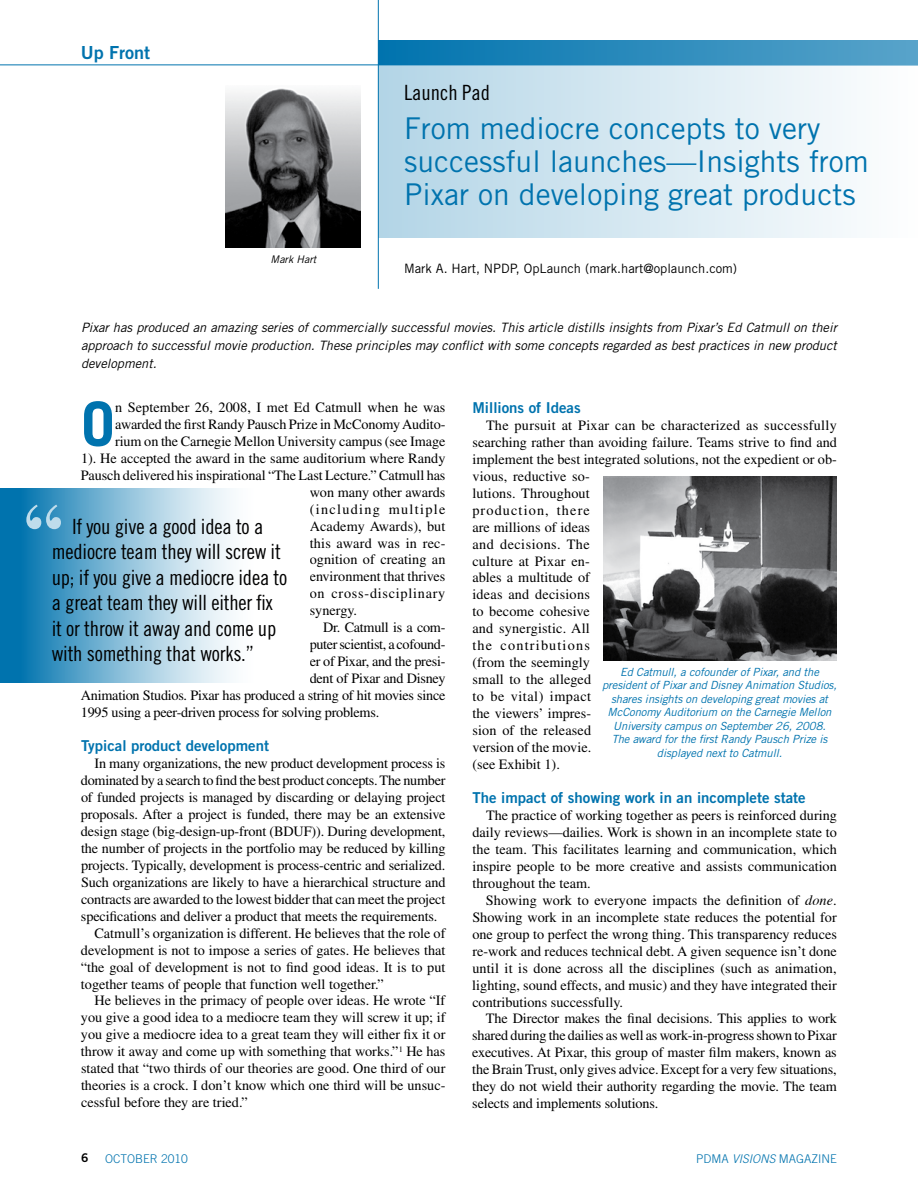
<style>
.page{position:relative;width:918px;height:1188px;background:#fff}
.page>*{position:absolute;margin:0;border:0;box-sizing:border-box;transform-origin:0 0}
.t1{font:700 75.6px "Bodoni BT";color:#bfdceb}
.t2{font:700 61.2px "Trade Gothic";color:#0073ae}
.t3{font:30px/33px "Trade Gothic";color:#0073ae}
.t4{font:21px/25.5px "Trade Gothic Cond Eighteen";letter-spacing:-.01em;color:#000}
.t5{font:18px "Trade Gothic Bold Two";color:#0073ae}
.t6{font:15px "Trade Gothic Bold Two";color:#0073ae}
.t7{font:14.25px/17px "Times";color:#000;text-align:justify}
.t8{font:14.25px "Times";letter-spacing:-.02em;color:#000}
.t9{font:14.25px "Times";letter-spacing:-.025em;color:#000}
.t10{font:14.25px "Times";letter-spacing:.05em;color:#000}
.t11{font:14.25px "Times";letter-spacing:.09em;color:#000}
.t12{font:italic 12.9px/18px "Trade Gothic";color:#000;text-align:justify}
.t13{font:12.9px "Trade Gothic";color:#000}
.t14{font:300 12px "Trade Gothic";color:#0073ae}
.t15{font:12px "Trade Gothic Bold Two";color:#000}
.t16{font:italic 11.25px/13.5px "Trade Gothic";letter-spacing:-.01em;color:#0073ae;text-align:center}
.t17{font:italic 10.5px "Trade Gothic";color:#000}
.s1{font-style:italic}
</style>
<div class="page">
<div style="left:378px;top:64px;width:540px;height:174px;background:linear-gradient(to right,#b2d5e6,#fefefe)"></div>
<hr style="left:378px;top:0;width:1px;height:289px;background:#0073ae">
<hr style="left:0;top:64px;width:918px;height:1px;background:#0073ae">
<img style="left:226px;top:88px;width:135px;height:160px">
<div style="left:378px;top:40px;width:540px;height:24px;background:linear-gradient(to right,#0073ae,#58a4ca)"></div>
<svg style="left:0;top:488px;width:232px;height:194px;background:#7db8d5"></svg>
<img style="left:603px;top:477px;width:234px;height:183px">
<p class="t5" style="left:81px;top:41px;width:71px">Up Front</p>
<p class="t17" style="left:271px;top:253px;width:47px">Mark Hart</p>
<h3 class="t4" style="left:404px;top:80px;width:88px">Launch Pad</h3>
<h3 class="t3" style="left:404px;top:111px;width:466px">From mediocre concepts to very successful launches—Insights from<br>Pixar on developing great products</h3>
<p class="t13" style="left:404px;top:261px;width:335px">Mark A. Hart, NPDP, OpLaunch (mark.hart@oplaunch.com)</p>
<p class="t12" style="left:81px;top:318px;width:757px">Pixar has produced an amazing series of commercially successful movies. This article distills insights from Pixar’s Ed Catmull on their approach to successful movie production. These principles may conflict with some concepts regarded as best practices in new product development.</p>
<h2 class="t2" style="left:81px;top:386px;width:36px">O</h2>
<p class="t7" style="left:115px;top:399px;width:332px">n September 26, 2008, I met Ed Catmull when he was</p>
<p class="t7" style="left:115px;top:416px;width:332px">awarded the first Randy Pausch Prize in McConomyAudito-</p>
<p class="t7" style="left:115px;top:433px;width:332px">rium on the Carnegie Mellon University campus (see Image</p>
<p class="t7" style="left:81px;top:450px;width:366px">1). He accepted the award in the same auditorium where Randy</p>
<p class="t7" style="left:81px;top:466px;width:366px">Pausch delivered his inspirational “The Last Lecture.” Catmull has</p>
<p class="t7" style="left:310px;top:483px;width:137px">won many other awards</p>
<p class="t11" style="left:310px;top:501px;width:137px">(including multiple</p>
<p class="t7" style="left:310px;top:517px;width:137px">Academy Awards), but</p>
<p class="t7" style="left:310px;top:534px;width:137px">this award was in rec-</p>
<p class="t7" style="left:310px;top:551px;width:137px">ognition of creating an</p>
<p class="t7" style="left:310px;top:568px;width:137px">environment that thrives</p>
<p class="t10" style="left:310px;top:586px;width:137px">on cross-disciplinary</p>
<p class="t7" style="left:310px;top:602px;width:49px">synergy.</p>
<p class="t8" style="left:323px;top:619px;width:124px">Dr. Catmull is a com-</p>
<p class="t9" style="left:310px;top:636px;width:137px">puter scientist, a cofound-</p>
<p class="t8" style="left:310px;top:653px;width:137px">er of Pixar, and the presi-</p>
<p class="t8" style="left:310px;top:670px;width:137px">dent of Pixar and Disney</p>
<p class="t8" style="left:81px;top:687px;width:366px">Animation Studios. Pixar has produced a string of hit movies since</p>
<p class="t8" style="left:81px;top:704px;width:300px">1995 using a peer-driven process for solving problems.</p>
<p class="t6" style="left:81px;top:737px;width:190px">Typical product development</p>
<p class="t7" style="left:94px;top:755px;width:352px">In many organizations, the new product development process is</p>
<p class="t8" style="left:81px;top:772px;width:366px">dominated by a search to find the best product concepts.The number</p>
<p class="t7" style="left:81px;top:789px;width:366px">of funded projects is managed by discarding or delaying project</p>
<p class="t7" style="left:81px;top:806px;width:366px">proposals. After a project is funded, there may be an extensive</p>
<p class="t7" style="left:81px;top:823px;width:366px">design stage (big-design-up-front (BDUF)). During development,</p>
<p class="t7" style="left:81px;top:840px;width:366px">the number of projects in the portfolio may be reduced by killing</p>
<p class="t7" style="left:81px;top:857px;width:366px">projects. Typically, development is process-centric and serialized.</p>
<p class="t7" style="left:81px;top:874px;width:366px">Such organizations are likely to have a hierarchical structure and</p>
<p class="t7" style="left:81px;top:890px;width:366px">contracts are awarded to the lowest bidder that can meet the project</p>
<p class="t7" style="left:81px;top:907px;width:358px">specifications and deliver a product that meets the requirements.</p>
<p class="t7" style="left:94px;top:924px;width:352px">Catmull’s organization is different. He believes that the role of</p>
<p class="t7" style="left:81px;top:941px;width:366px">development is not to impose a series of gates. He believes that</p>
<p class="t7" style="left:81px;top:958px;width:366px">“the goal of development is not to find good ideas. It is to put</p>
<p class="t7" style="left:81px;top:975px;width:304px">together teams of people that function well together.”</p>
<p class="t7" style="left:94px;top:992px;width:352px">He believes in the primacy of people over ideas. He wrote “If</p>
<p class="t7" style="left:81px;top:1009px;width:366px">you give a good idea to a mediocre team they will screw it up; if</p>
<p class="t7" style="left:81px;top:1026px;width:366px">you give a mediocre idea to a great team they will either fix it or</p>
<p class="t7" style="left:81px;top:1043px;width:366px">throw it away and come up with something that works.”<sup>1</sup> He has</p>
<p class="t7" style="left:81px;top:1060px;width:366px">stated that “two thirds of our theories are good. One third of our</p>
<p class="t7" style="left:81px;top:1077px;width:366px">theories is a crock. I don’t know which one third will be unsuc-</p>
<p class="t7" style="left:81px;top:1094px;width:168px">cessful before they are tried.”</p>
<h1 class="t1" style="left:22px;top:483px;width:44px">“</h1>
<h3 class="t4" style="left:52px;top:513px;width:237px;text-indent:20px">If you give a good idea to a mediocre team they will screw it up; if you give a mediocre idea to a great team they will either fix it or throw it away and come up with something that works.”</h3>
<p class="t6" style="left:472px;top:398px;width:110px">Millions of Ideas</p>
<p class="t7" style="left:472px;top:417px;width:366px;text-align:left;text-indent:14px">The pursuit at Pixar can be characterized as successfully searching rather than avoiding failure. Teams strive to find and implement the best integrated solutions, not the expedient or ob&shy;vious, reductive so-<br>lutions. Throughout<br>production, there<br>are millions of ideas<br>and decisions. The<br>culture at Pixar en-<br>ables a multitude of<br>ideas and decisions<br>to become cohesive<br>and synergistic. All<br>the contributions<br>(from the seemingly<br>small to the alleged<br>to be vital) impact<br>the viewers’ impres-<br>sion of the released<br>version of the movie.<br>(see Exhibit 1).</p>
<p class="t6" style="left:472px;top:789px;width:335px">The impact of showing work in an incomplete state</p>
<p class="t7" style="left:472px;top:807px;width:366px;text-indent:14px">The practice of working together as peers is reinforced during daily reviews—dailies. Work is shown in an incomplete state to the team. This facilitates learning and communication, which inspire people to be more creative and assists communication throughout the team.</p>
<p class="t7" style="left:472px;top:892px;width:366px;text-indent:14px">Showing work to everyone impacts the definition of <span class="s1">done</span>.<br>Showing work in an incomplete state reduces the potential for one group to perfect the wrong thing. This transparency reduces re-work and reduces technical debt. A given sequence isn’t done until it is done across all the disciplines (such as animation, lighting, sound effects, and music) and they have integrated their contributions successfully.</p>
<p class="t7" style="left:472px;top:1010px;width:366px;text-indent:14px">The Director makes the final decisions. This applies to work shared during the dailies as well as work-in-progress shown to Pixar executives. At Pixar, this group of master film makers, known as the Brain Trust, only gives advice. Except for a very few situations, they do not wield their authority regarding the movie. The team selects and implements solutions.</p>
<p class="t16" style="left:602px;top:665px;width:236px">Ed Catmull, a cofounder of Pixar, and the president of Pixar and Disney Animation Studios, shares insights on developing great movies at McConomy Auditorium on the Carnegie Mellon University campus on September 26, 2008.<br>The award for the first Randy Pausch Prize is displayed next to Catmull.</p>
<p class="t15" style="left:81px;top:1150px;width:9px">6</p>
<p class="t14" style="left:105px;top:1152px;width:84px">OCTOBER 2010</p>
<p class="t14" style="left:696px;top:1152px;width:142px">PDMA <span class="s1">VISIONS</span> MAGAZINE</p>
</div>
